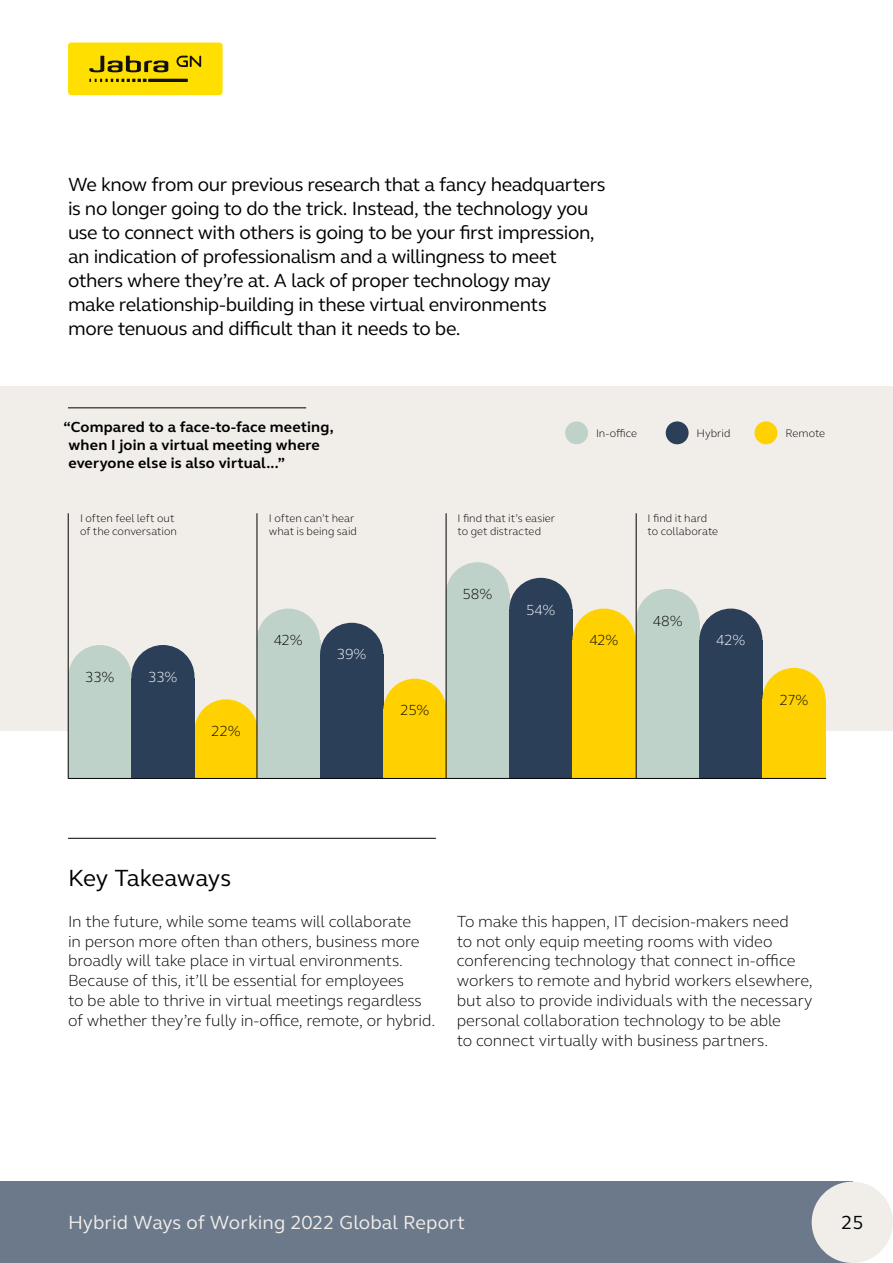
<style>
.page{position:relative;width:893px;height:1263px;background:#fff}
.page>*{position:absolute;margin:0;border:0;box-sizing:border-box;transform-origin:0 0}
.t1{font:24px "GN Elliot";letter-spacing:-.01em;color:#000}
.t2{font:19.5px/24px "GN Elliot";letter-spacing:-.02em;color:#000}
.t3{font:19.5px "GN Elliot";letter-spacing:.005em;color:#f1eee9}
.t4{font:300 16.5px/19.8px "GN Elliot";letter-spacing:-.01em;color:#000}
.t5{font:700 15px/18px "GN Elliot";letter-spacing:.01em;color:#000}
.t6{font:300 15px "GN Elliot";letter-spacing:-.035em;color:#000}
.t7{font:300 15px "GN Elliot";letter-spacing:-.035em;color:#fff}
.t8{font:300 11.25px/13.5px "GN Elliot";color:#000}
</style>
<div class="page">
<div style="left:68px;top:43px;width:155px;height:52px;background:#ffdf00;border-radius:3px"></div>
<svg style="left:89px;top:56px;width:79px;height:16px"></svg>
<svg style="left:89px;top:79px;width:58px;height:3px"></svg>
<hr style="left:148px;top:79px;width:40px;height:3px;background:#13110c">
<svg style="left:176px;top:56px;width:25px;height:11px"></svg>
<div style="left:0;top:386px;width:893px;height:345px;background:#f1eee9"></div>
<div style="left:68px;top:678px;width:63px;height:100px;background:#bfd2ca"></div>
<div style="left:194px;top:731px;width:64px;height:48px;background:#ffd100"></div>
<div style="left:446px;top:593px;width:63px;height:185px;background:#bfd2ca"></div>
<div style="left:636px;top:620px;width:63px;height:158px;background:#bfd2ca"></div>
<div style="left:509px;top:609px;width:63px;height:170px;background:#2b3f59"></div>
<div style="left:699px;top:640px;width:63px;height:139px;background:#2b3f59"></div>
<div style="left:572px;top:640px;width:63px;height:138px;background:#ffd100"></div>
<div style="left:762px;top:699px;width:64px;height:79px;background:#ffd100"></div>
<div style="left:257px;top:640px;width:63px;height:138px;background:#bfd2ca"></div>
<div style="left:320px;top:654px;width:63px;height:124px;background:#2b3f59"></div>
<div style="left:383px;top:709px;width:63px;height:70px;background:#ffd100"></div>
<hr style="left:68px;top:778px;width:758px;height:1px;background:#000">
<div style="left:195px;top:699px;width:63px;height:63px;background:#ffd100;border-radius:50%"></div>
<div style="left:68px;top:645px;width:64px;height:63px;background:#bfd2ca;border-radius:50%"></div>
<div style="left:131px;top:678px;width:63px;height:100px;background:#2b3f59"></div>
<div style="left:131px;top:645px;width:63px;height:63px;background:#2b3f59;border-radius:50%"></div>
<div style="left:257px;top:608px;width:63px;height:64px;background:#bfd2ca;border-radius:50%"></div>
<div style="left:320px;top:623px;width:63px;height:63px;background:#2b3f59;border-radius:50%"></div>
<div style="left:383px;top:679px;width:63px;height:63px;background:#ffd100;border-radius:50%"></div>
<div style="left:446px;top:562px;width:63px;height:63px;background:#bfd2ca;border-radius:50%"></div>
<div style="left:509px;top:578px;width:63px;height:63px;background:#2b3f59;border-radius:50%"></div>
<div style="left:572px;top:608px;width:63px;height:64px;background:#ffd100;border-radius:50%"></div>
<div style="left:636px;top:589px;width:63px;height:63px;background:#bfd2ca;border-radius:50%"></div>
<div style="left:699px;top:608px;width:63px;height:64px;background:#2b3f59;border-radius:50%"></div>
<div style="left:762px;top:668px;width:64px;height:63px;background:#ffd100;border-radius:50%"></div>
<hr style="left:636px;top:513px;width:1px;height:266px;background:#000">
<hr style="left:68px;top:513px;width:1px;height:266px;background:#000">
<hr style="left:446px;top:513px;width:1px;height:266px;background:#000">
<hr style="left:257px;top:513px;width:1px;height:266px;background:#000">
<div style="left:565px;top:421px;width:23px;height:23px;background:#bfd2ca;border-radius:50%"></div>
<div style="left:666px;top:421px;width:23px;height:23px;background:#2b3f59;border-radius:50%"></div>
<div style="left:754px;top:421px;width:23px;height:23px;background:#ffd100;border-radius:50%"></div>
<hr style="left:68px;top:838px;width:368px;height:1px;background:#000">
<hr style="left:68px;top:408px;width:238px;height:1px;background:#000">
<div style="left:0;top:1182px;width:852px;height:81px;background:#6b798b"></div>
<div style="left:812px;top:1182px;width:81px;height:81px;background:#f1eee9;border-radius:50%"></div>
<p class="t2" style="left:68px;top:172px;width:539px">We know from our previous research that a fancy headquarters is no longer going to do the trick. Instead, the technology you use to connect with others is going to be your first impression, an indication of professionalism and a willingness to meet others where they’re at. A lack of proper technology may<br>make relationship-building in these virtual environments<br>more tenuous and difficult than it needs to be.</p>
<p class="t5" style="left:68px;top:418px;width:267px;text-indent:-5px">“Compared to a face-to-face meeting, when I join a virtual meeting where everyone else is also virtual...”</p>
<p class="t8" style="left:80px;top:511px;width:98px">I often feel left out of the conversation</p>
<p class="t8" style="left:269px;top:511px;width:90px">I often can’t hear what is being said</p>
<p class="t6" style="left:85px;top:666px;width:31px">33%</p>
<p class="t7" style="left:148px;top:666px;width:31px">33%</p>
<p class="t6" style="left:211px;top:721px;width:31px">22%</p>
<p class="t6" style="left:274px;top:630px;width:31px">42%</p>
<p class="t7" style="left:337px;top:644px;width:31px">39%</p>
<p class="t8" style="left:596px;top:426px;width:43px">In-office</p>
<p class="t8" style="left:697px;top:426px;width:35px">Hybrid</p>
<p class="t8" style="left:785px;top:426px;width:41px">Remote</p>
<p class="t6" style="left:400px;top:700px;width:31px">25%</p>
<p class="t8" style="left:458px;top:511px;width:99px">I find that it’s easier to get distracted</p>
<p class="t8" style="left:648px;top:511px;width:72px">I find it hard to collaborate</p>
<p class="t6" style="left:463px;top:584px;width:31px">58%</p>
<p class="t7" style="left:526px;top:599px;width:31px">54%</p>
<p class="t6" style="left:589px;top:630px;width:31px">42%</p>
<p class="t6" style="left:653px;top:610px;width:32px">48%</p>
<p class="t7" style="left:716px;top:630px;width:31px">42%</p>
<p class="t6" style="left:779px;top:689px;width:30px">27%</p>
<p class="t1" style="left:68px;top:862px;width:165px">Key Takeaways</p>
<p class="t4" style="left:68px;top:911px;width:369px">In the future, while some teams will collaborate<br>in person more often than others, business more broadly will take place in virtual environments.<br>Because of this, it’ll be essential for employees<br>to be able to thrive in virtual meetings regardless of whether they’re fully in-office, remote, or hybrid.</p>
<p class="t4" style="left:457px;top:911px;width:357px">To make this happen, IT decision-makers need<br>to not only equip meeting rooms with video conferencing technology that connect in-office workers to remote and hybrid workers elsewhere, but also to provide individuals with the necessary personal collaboration technology to be able<br>to connect virtually with business partners.</p>
<p class="t3" style="left:68px;top:1209px;width:399px">Hybrid Ways of Working 2022 Global Report</p>
<p class="t2" style="left:841px;top:1209px;width:24px">25</p>
</div>
